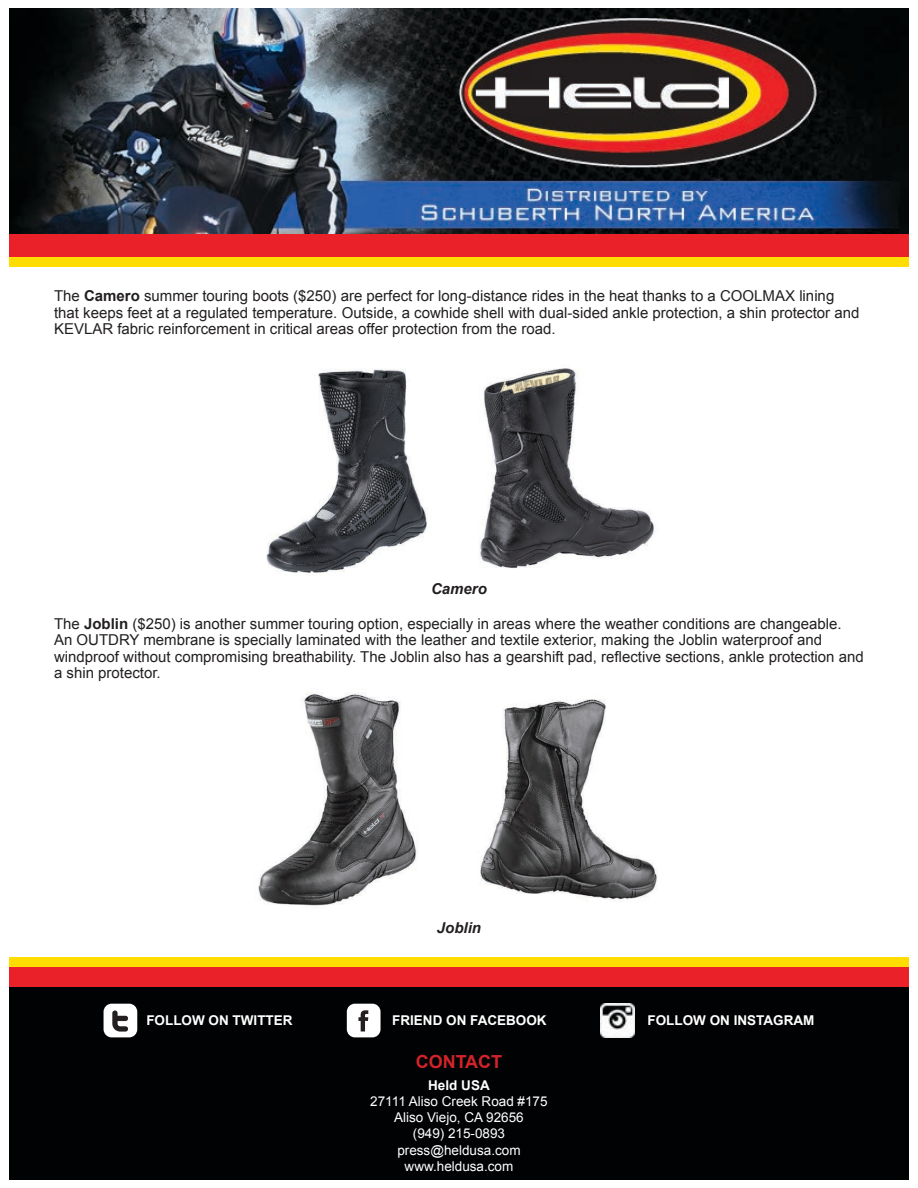
<style>
.page{position:relative;width:918px;height:1188px;background:#fff}
.page>*{position:absolute;margin:0;border:0;box-sizing:border-box;transform-origin:0 0}
.t1{font:700 18px "Arial";color:#d2232a}
.t2{font:15px/16.5px "Arial";color:#231f20}
.t3{font:italic 700 15px "Arial";color:#231f20}
.t4{font:13.5px/16.2px "Arial";color:#fff;text-align:center}
.t5{font:700 13.5px "Arial";color:#fff}
.s1{font-weight:700}
</style>
<div class="page">
<div style="left:9px;top:967px;width:900px;height:28px;background:#ea2129"></div>
<div style="left:9px;top:957px;width:900px;height:10px;background:#fd0"></div>
<div style="left:9px;top:229px;width:900px;height:28px;background:#ea2129"></div>
<div style="left:9px;top:987px;width:900px;height:192px;background:#010203"></div>
<div style="left:347px;top:1004px;width:34px;height:33px;background:#fff;border-radius:8px"></div>
<svg style="left:358px;top:1010px;width:10px;height:21px"></svg>
<img style="left:601px;top:1004px;width:34px;height:33px">
<div style="left:104px;top:1004px;width:33px;height:33px;background:#fff;border-radius:8px"></div>
<svg style="left:112px;top:1010px;width:16px;height:22px"></svg>
<img style="left:9px;top:9px;width:900px;height:224px">
<div style="left:9px;top:257px;width:900px;height:10px;background:#fd0"></div>
<img style="left:479px;top:368px;width:177px;height:200px">
<img style="left:266px;top:369px;width:162px;height:204px">
<img style="left:480px;top:699px;width:178px;height:203px">
<img style="left:258px;top:692px;width:160px;height:214px">
<p class="t2" style="left:54px;top:288px;width:807px">The <span class="s1">Camero</span> summer touring boots ($250) are perfect for long-distance rides in the heat thanks to a COOLMAX lining that keeps feet at a regulated temperature. Outside, a cowhide shell with dual-sided ankle protection, a shin protector and<br>KEVLAR fabric reinforcement in critical areas offer protection from the road.</p>
<p class="t3" style="left:431px;top:579px;width:57px">Camero</p>
<p class="t2" style="left:54px;top:615px;width:811px">The <span class="s1">Joblin</span> ($250) is another summer touring option, especially in areas where the weather conditions are changeable.<br>An OUTDRY membrane is specially laminated with the leather and textile exterior, making the Joblin waterproof and windproof without compromising breathability. The Joblin also has a gearshift pad, reflective sections, ankle protection and a shin protector.</p>
<p class="t3" style="left:437px;top:918px;width:46px">Joblin</p>
<p class="t5" style="left:146px;top:1012px;width:148px">FOLLOW ON TWITTER</p>
<p class="t5" style="left:392px;top:1012px;width:156px">FRIEND ON FACEBOOK</p>
<p class="t5" style="left:647px;top:1012px;width:168px">FOLLOW ON INSTAGRAM</p>
<p class="t1" style="left:416px;top:1050px;width:88px">CONTACT</p>
<p class="t5" style="left:428px;top:1076px;width:63px">Held USA</p>
<p class="t4" style="left:370px;top:1093px;width:179px">27111 Aliso Creek Road #175<br>Aliso Viejo, CA 92656<br>(949) 215-0893 press@heldusa.com www.heldusa.com</p>
</div>
